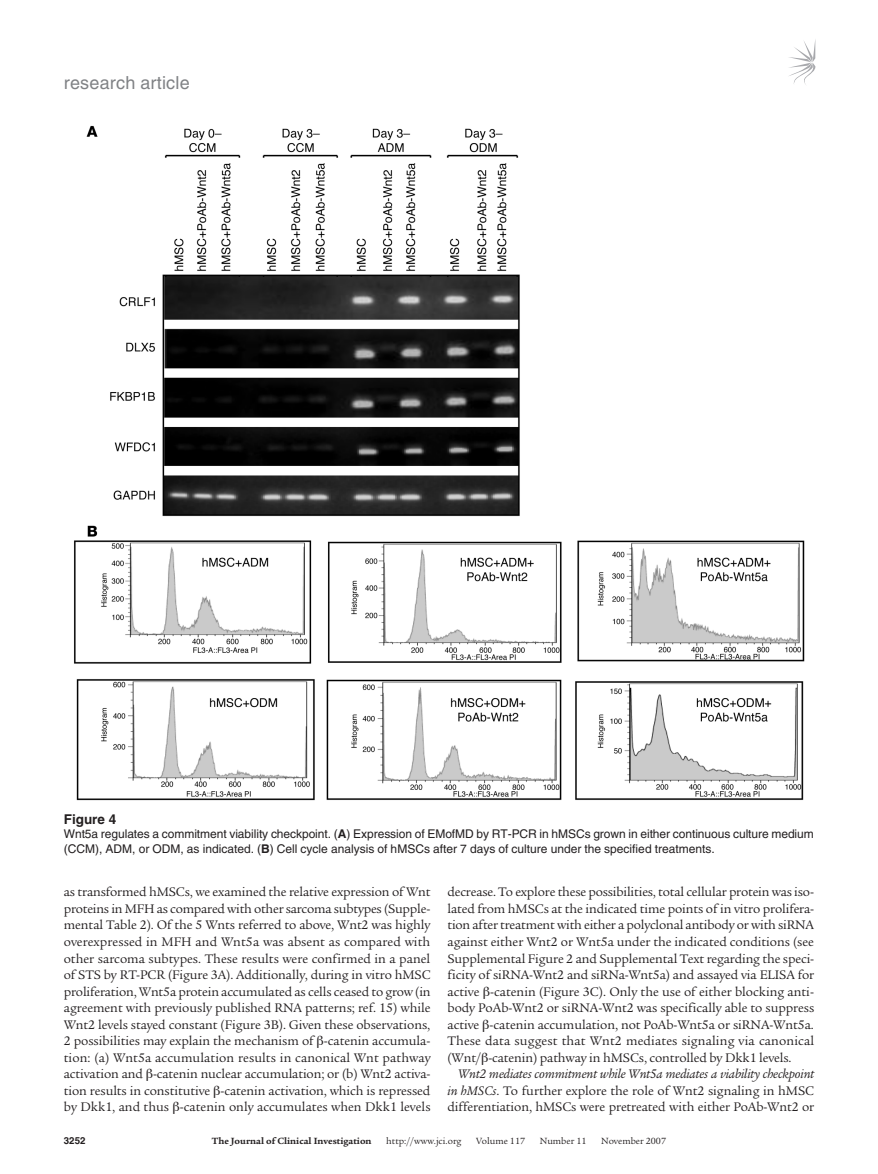
<style>
.page{position:relative;width:878px;height:1174px;background:#fff}
.page>*{position:absolute;margin:0;border:0;box-sizing:border-box;transform-origin:0 0}
.t1{font:18px "Helvetica LT Std";letter-spacing:.01em;color:#808285}
.t2{font:13.5px/16.5px "Legacy Serif Std";letter-spacing:-.005em;color:#231f20;text-align:justify}
.t3{font:700 13.5px "Helvetica LT Std";color:#231f20}
.t4{font:12px/14.7px "Helvetica LT Std";letter-spacing:-.005em;color:#231f20}
.t5{font:9.75px "Legacy Serif Std";color:#231f20}
.t6{font:700 9.75px "Legacy Serif Std";color:#231f20}
.t7{font:700 9.75px "Helvetica LT Std";color:#231f20}
.s1{font-weight:700}
.s2{font-style:italic}
</style>
<div class="page">
<svg style="left:789px;top:41px;width:26px;height:44px"></svg>
<img style="left:74px;top:125px;width:731px;height:676px">
<h1 class="t1" style="left:64px;top:72px;width:127px">research article</h1>
<p class="t3" style="left:64px;top:810px;width:54px">Figure 4</p>
<p class="t4" style="left:64px;top:826px;width:751px">Wnt5a regulates a commitment viability checkpoint. (<span class="s1">A</span>) Expression of EMofMD by RT-PCR in hMSCs grown in either continuous culture medium (CCM), ADM, or ODM, as indicated. (<span class="s1">B</span>) Cell cycle analysis of hMSCs after 7 days of culture under the specified treatments.</p>
<p class="t2" style="left:64px;top:884px;width:368px">as transformed hMSCs, we examined the relative expression of Wnt proteins in MFH as compared with other sarcoma subtypes (Supple&shy;mental Table 2). Of the 5 Wnts referred to above, Wnt2 was highly overexpressed in MFH and Wnt5a was absent as compared with other sarcoma subtypes. These results were confirmed in a panel of STS by RT-PCR (Figure 3A). Additionally, during in vitro hMSC proliferation, Wnt5a protein accumulated as cells ceased to grow (in agreement with previously published RNA patterns; ref. 15) while Wnt2 levels stayed constant (Figure 3B). Given these observations, 2 possibilities may explain the mechanism of -catenin accumula&shy;tion: (a) Wnt5a accumulation results in canonical Wnt pathway activation and -catenin nuclear accumulation; or (b) Wnt2 activa&shy;tion results in constitutive -catenin activation, which is repressed by Dkk1, and thus -catenin only accumulates when Dkk1 levels</p>
<p class="t2" style="left:447px;top:884px;width:368px">decrease. To explore these possibilities, total cellular protein was iso&shy;lated from hMSCs at the indicated time points of in vitro prolifera&shy;tion after treatment with either a polyclonal antibody or with siRNA against either Wnt2 or Wnt5a under the indicated conditions (see Supplemental Figure 2 and Supplemental Text regarding the speci&shy;ficity of siRNA-Wnt2 and siRNa-Wnt5a) and assayed via ELISA for active -catenin (Figure 3C). Only the use of either blocking anti&shy;body PoAb-Wnt2 or siRNA-Wnt2 was specifically able to suppress active -catenin accumulation, not PoAb-Wnt5a or siRNA-Wnt5a.<br>These data suggest that Wnt2 mediates signaling via canonical (Wnt/ -catenin) pathway in hMSCs, controlled by Dkk1 levels.</p>
<p class="t2" style="left:447px;top:1065px;width:368px;text-indent:11px"><span class="s2">Wnt2 mediates commitment while Wnt5a mediates a viability checkpoint in hMSCs</span>. To further explore the role of Wnt2 signaling in hMSC differentiation, hMSCs were pretreated with either PoAb-Wnt2 or</p>
<p class="t7" style="left:64px;top:1134px;width:23px">3252</p>
<p class="t6" style="left:212px;top:1135px;width:161px">The Journal of Clinical Investigation</p>
<p class="t5" style="left:386px;top:1135px;width:77px">http://www.jci.org</p>
<p class="t5" style="left:476px;top:1135px;width:50px">Volume 117</p>
<p class="t5" style="left:540px;top:1135px;width:48px">Number 11</p>
<p class="t5" style="left:601px;top:1135px;width:66px">November 2007</p>
</div>
